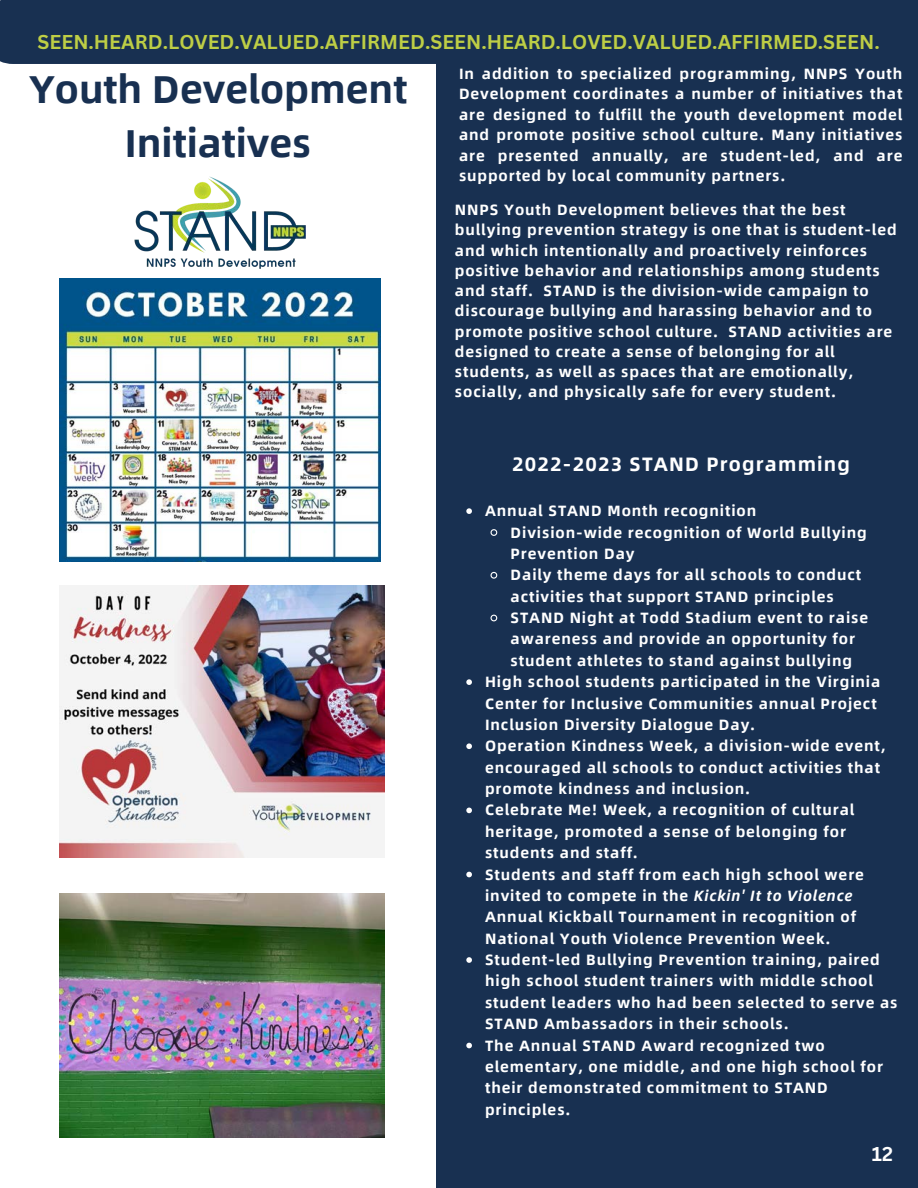
<style>
.page{position:relative;width:918px;height:1188px;background:#fff}
.page>*{position:absolute;margin:0;border:0;box-sizing:border-box;transform-origin:0 0}
.t1{font:700 38.85px/54px "Alibaba Sans";color:#183051;text-align:center}
.t2{font:700 19.5px "Canva Sans";color:#bece45}
.t3{font:700 19.5px "Alibaba Sans";letter-spacing:.06em;color:#fff}
.t4{font:700 19.5px "Canva Sans";color:#fff}
.t5{font:700 15px/21.3px "Alibaba Sans";letter-spacing:.06em;color:#fff}
.s1{font-style:italic}
</style>
<div class="page">
<div style="left:0;top:0;width:918px;height:64px;background:#183051"></div>
<div style="left:436px;top:64px;width:482px;height:1124px;background:#183051"></div>
<img style="left:134px;top:176px;width:172px;height:93px">
<img style="left:60px;top:279px;width:320px;height:282px">
<img style="left:60px;top:585px;width:325px;height:273px">
<img style="left:60px;top:893px;width:325px;height:244px">
<svg style="left:466px;top:508px;width:6px;height:6px"></svg>
<svg style="left:490px;top:529px;width:8px;height:7px"></svg>
<svg style="left:490px;top:571px;width:8px;height:8px"></svg>
<svg style="left:490px;top:614px;width:8px;height:8px"></svg>
<svg style="left:466px;top:679px;width:6px;height:6px"></svg>
<svg style="left:466px;top:743px;width:6px;height:6px"></svg>
<svg style="left:466px;top:808px;width:6px;height:5px"></svg>
<svg style="left:466px;top:872px;width:6px;height:5px"></svg>
<svg style="left:466px;top:957px;width:6px;height:6px"></svg>
<svg style="left:466px;top:1043px;width:6px;height:5px"></svg>
<p class="t2" style="left:38px;top:28px;width:844px">SEEN.HEARD.LOVED.VALUED.AFFIRMED.SEEN.HEARD.LOVED.VALUED.AFFIRMED.SEEN.</p>
<p class="t1" style="left:29px;top:60px;width:380px">Youth Development<br>Initiatives</p>
<p class="t5" style="left:459px;top:63px;width:445px;line-height:20.5px;text-align:justify">In addition to specialized programming, NNPS Youth Development coordinates a number of initiatives that are designed to fulfill the youth development model and promote positive school culture. Many initiatives are presented annually, are student-led, and are supported by local community partners.</p>
<p class="t5" style="left:455px;top:199px;width:443px;line-height:20.2px">NNPS Youth Development believes that the best bullying prevention strategy is one that is student-led and which intentionally and proactively reinforces positive behavior and relationships among students and staff. STAND is the division-wide campaign to discourage bullying and harassing behavior and to promote positive school culture. STAND activities are designed to create a sense of belonging for all students, as well as spaces that are emotionally, socially, and physically safe for every student.</p>
<p class="t3" style="left:512px;top:448px;width:339px">2022-2023 STAND Programming</p>
<p class="t5" style="left:485px;top:499px;width:273px">Annual STAND Month recognition</p>
<p class="t5" style="left:511px;top:521px;width:358px">Division-wide recognition of World Bullying<br>Prevention Day</p>
<p class="t5" style="left:511px;top:563px;width:352px">Daily theme days for all schools to conduct activities that support STAND principles</p>
<p class="t5" style="left:511px;top:606px;width:359px">STAND Night at Todd Stadium event to raise awareness and provide an opportunity for student athletes to stand against bullying</p>
<p class="t5" style="left:485px;top:670px;width:397px">High school students participated in the Virginia<br>Center for Inclusive Communities annual Project<br>Inclusion Diversity Dialogue Day.</p>
<p class="t5" style="left:485px;top:734px;width:402px">Operation Kindness Week, a division-wide event, encouraged all schools to conduct activities that promote kindness and inclusion.</p>
<p class="t5" style="left:485px;top:799px;width:371px">Celebrate Me! Week, a recognition of cultural heritage, promoted a sense of belonging for students and staff.</p>
<p class="t5" style="left:485px;top:863px;width:380px">Students and staff from each high school were invited to compete in the <span class="s1">Kickin' It to Violence </span>Annual Kickball Tournament in recognition of National Youth Violence Prevention Week.</p>
<p class="t5" style="left:485px;top:948px;width:414px">Student-led Bullying Prevention training, paired high school student trainers with middle school student leaders who had been selected to serve as STAND Ambassadors in their schools.</p>
<p class="t5" style="left:485px;top:1034px;width:399px">The Annual STAND Award recognized two elementary, one middle, and one high school for their demonstrated commitment to STAND principles.</p>
<p class="t4" style="left:872px;top:1140px;width:23px">12</p>
</div>
